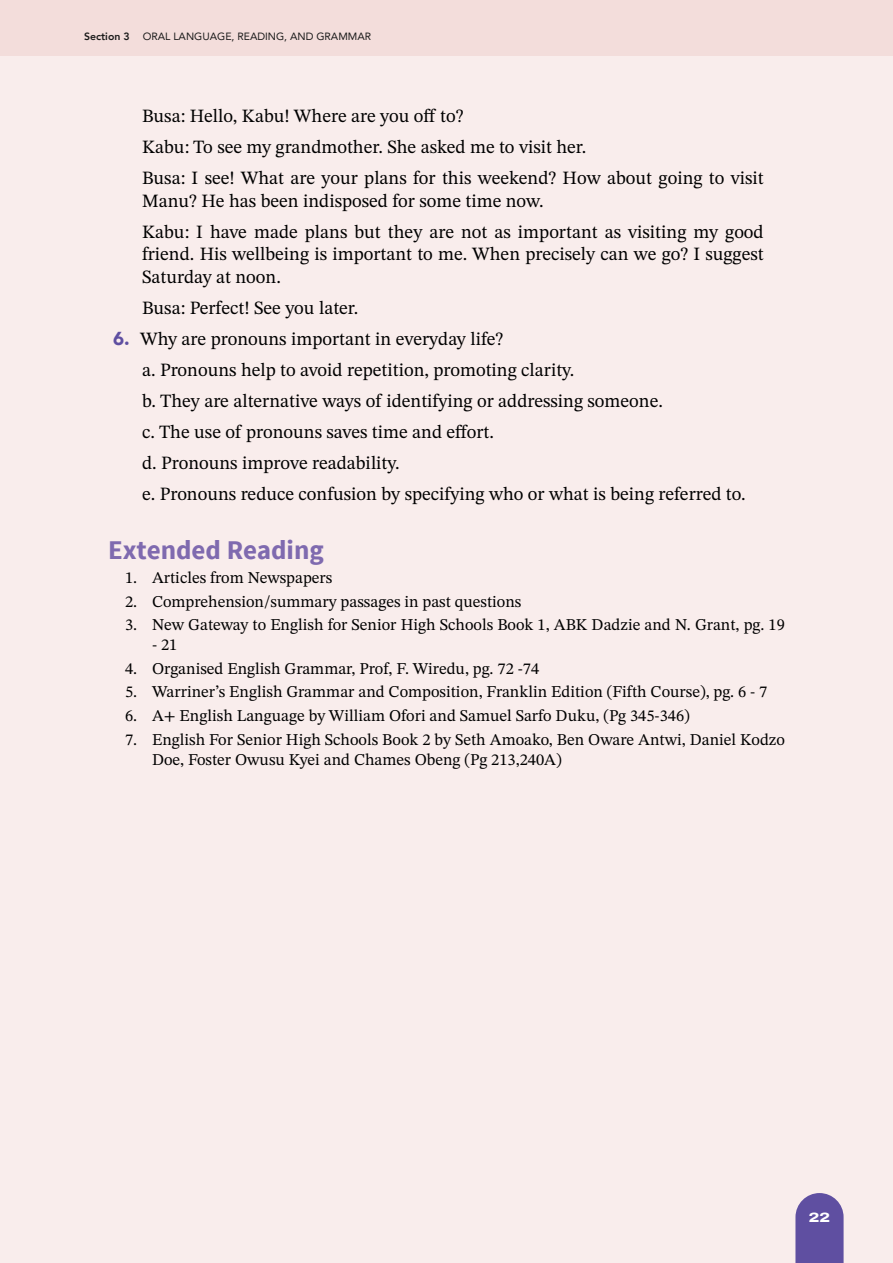
<style>
.page{position:relative;width:893px;height:1263px;background:#f9edec}
.page>*{position:absolute;margin:0;border:0;box-sizing:border-box;transform-origin:0 0}
.t1{font:700 27px "Source Sans Pro";color:#7f6aaf}
.t2{font:18.75px/31px "STIX Two Text";color:#000}
.t3{font:16.5px/19.5px "STIX Two Text";color:#000}
.t4{font:800 13.5px "Archivo Expanded";color:#fff}
.t5{font:10.5px "Avenir";color:#1a1a1a}
.s1{font-weight:800}
.s2{font-family:"Avenir";font-weight:900;color:#5f4fa1}
</style>
<div class="page">
<svg style="left:795px;top:1193px;width:49px;height:70px;background:#6d5da7"></svg>
<div style="left:0;top:0;width:893px;height:55px;background:#f3dddb"></div>
<p class="t5" style="left:84px;top:27px;width:289px"><span class="s1">Section 3</span> ORAL LANGUAGE, READING, AND GRAMMAR</p>
<p class="t2" style="left:142px;top:100px;width:623px">Busa: Hello, Kabu! Where are you off to?<br>Kabu: To see my grandmother. She asked me to visit her.<br>Busa: I see! What are your plans for this weekend? How about going to visit</p>
<p class="t2" style="left:142px;top:185px;width:623px">Manu? He has been indisposed for some time now.<br>Kabu: I have made plans but they are not as important as visiting my good</p>
<p class="t2" style="left:142px;top:243px;width:623px;line-height:22.5px">friend. His wellbeing is important to me. When precisely can we go? I suggest<br>Saturday at noon.</p>
<p class="t2" style="left:142px;top:292px;width:218px">Busa: Perfect! See you later.</p>
<p class="t2" style="left:142px;top:323px;width:605px;text-indent:-29px"><span class="s2">6.</span> Why are pronouns important in everyday life?<br>a. Pronouns help to avoid repetition, promoting clarity.<br>b. They are alternative ways of identifying or addressing someone.<br>c. The use of pronouns saves time and effort.<br>d. Pronouns improve readability.<br>e. Pronouns reduce confusion by specifying who or what is being referred to.</p>
<h1 class="t1" style="left:108px;top:533px;width:217px">Extended Reading</h1>
<p class="t3" style="left:125px;top:568px;width:209px">1. Articles from Newspapers</p>
<p class="t3" style="left:125px;top:591px;width:398px">2. Comprehension/summary passages in past questions</p>
<p class="t3" style="left:125px;top:615px;width:661px">3. New Gateway to English for Senior High Schools Book 1, ABK Dadzie and N. Grant, pg. 19</p>
<p class="t3" style="left:152px;top:635px;width:27px">- 21</p>
<p class="t3" style="left:125px;top:658px;width:416px">4. Organised English Grammar, Prof, F. Wiredu, pg. 72 -74</p>
<p class="t3" style="left:125px;top:682px;width:644px">5. Warriner’s English Grammar and Composition, Franklin Edition (Fifth Course), pg. 6 - 7</p>
<p class="t3" style="left:125px;top:706px;width:566px">6. A+ English Language by William Ofori and Samuel Sarfo Duku, (Pg 345-346)</p>
<p class="t3" style="left:152px;top:730px;width:634px;text-indent:-27px">7. English For Senior High Schools Book 2 by Seth Amoako, Ben Oware Antwi, Daniel Kodzo<br>Doe, Foster Owusu Kyei and Chames Obeng (Pg 213,240A)</p>
<p class="t4" style="left:809px;top:1207px;width:23px">22</p>
</div>
